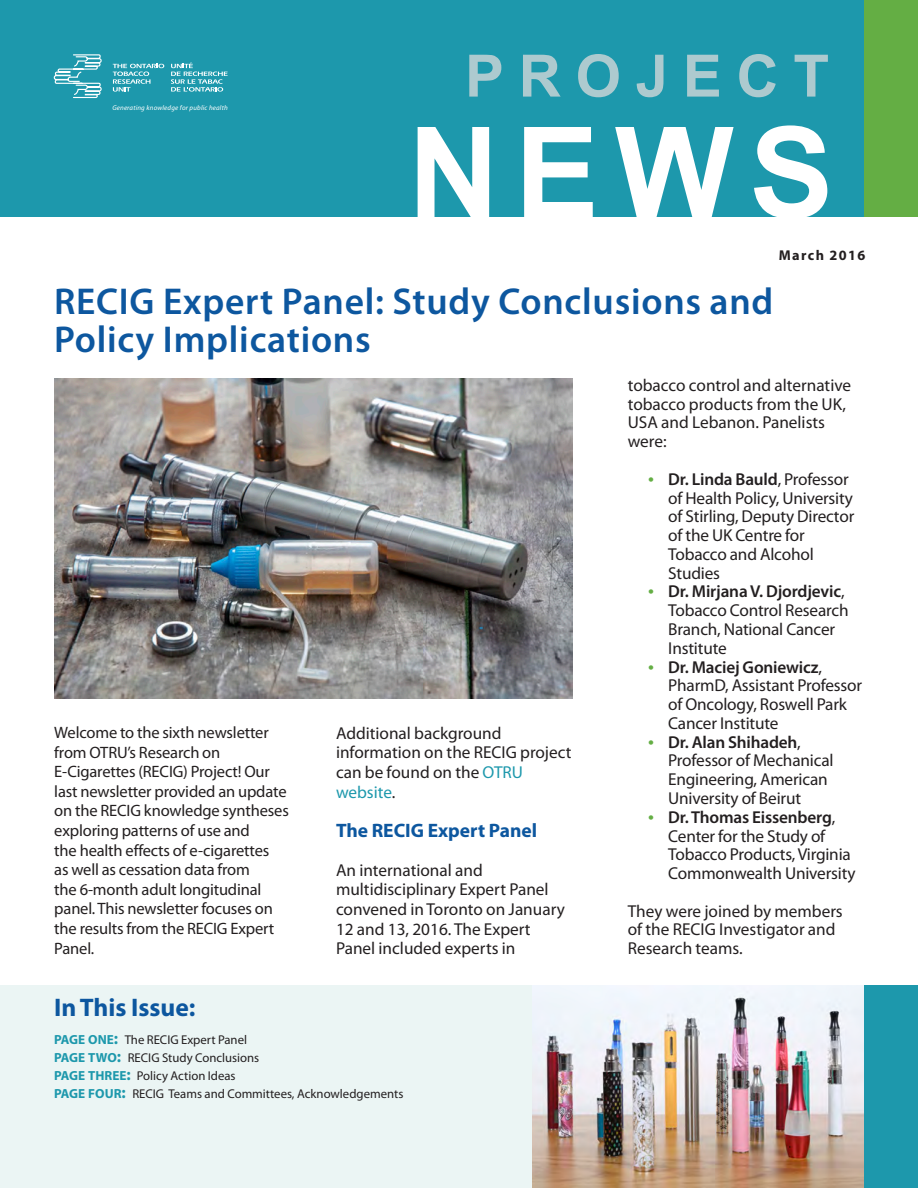
<style>
.page{position:relative;width:918px;height:1188px;background:#fff}
.page>*{position:absolute;margin:0;border:0;box-sizing:border-box;transform-origin:0 0}
.t1{font:126px "Arial Bold MT SC800";color:#fff}
.t2{font:58.5px "Arial Bold MT SC800";letter-spacing:.25em;color:#adcacf}
.t3{font:600 37.5px/37.5px "Myriad Pro";letter-spacing:.02em;color:#0d579f}
.t4{font:700 25.5px "Myriad Pro";color:#0d579f}
.t5{font:700 19.5px "Myriad Pro";color:#0d579f}
.t6{font:17.25px/18.8px "Myriad Pro";letter-spacing:-.01em;color:#231f20}
.t7{font:16.5px/19.6px "Myriad Pro";letter-spacing:-.01em;color:#231f20}
.t8{font:700 14.25px "Myriad Pro";letter-spacing:.1em;color:#231f20}
.t9{font:12.75px/18px "Myriad Pro";color:#231f20}
.t10{font:italic 6.9px "Myriad Pro";letter-spacing:.025em;color:#fff}
.s1{color:#1d98ac}
.s2{font-family:"Myriad Pro Bold SC800";font-size:13.2px;color:#1d98ac}
.s3{font-family:"Myriad Pro Bold SC800";font-size:16.5px;color:#1d98ac}
.s4{font-size:21px;color:#64ae44}
.s5{font-weight:600}
</style>
<div class="page">
<div style="left:0;top:986px;width:918px;height:202px;background:#ebf5f4"></div>
<div style="left:0;top:0;width:891px;height:216px;background:#1d98ac"></div>
<div style="left:864px;top:0;width:54px;height:216px;background:#64ae44"></div>
<img style="left:532px;top:986px;width:332px;height:202px">
<svg style="left:54px;top:54px;width:48px;height:45px"></svg>
<svg style="left:113px;top:64px;width:51px;height:28px"></svg>
<svg style="left:171px;top:63px;width:57px;height:29px"></svg>
<div style="left:864px;top:986px;width:54px;height:202px;background:#1d98ac"></div>
<img style="left:54px;top:378px;width:518px;height:320px">
<p class="t10" style="left:112px;top:103px;width:117px">Generating knowledge for public health</p>
<p class="t2" style="left:465px;top:37px;width:366px">PROJECT</p>
<p class="t1" style="left:408px;top:89px;width:427px">NEWS</p>
<p class="t8" style="left:779px;top:246px;width:88px">March 2016</p>
<p class="t3" style="left:54px;top:282px;width:721px">RECIG Expert Panel: Study Conclusions and<br>Policy Implications</p>
<p class="t7" style="left:54px;top:723px;width:236px">Welcome to the sixth newsletter from OTRU’s Research on<br>E-Cigarettes (RECIG) Project! Our last newsletter provided an update on the RECIG knowledge syntheses exploring patterns of use and<br>the health effects of e-cigarettes<br>as well as cessation data from<br>the 6-month adult longitudinal panel. This newsletter focuses on the results from the RECIG Expert<br>Panel.</p>
<p class="t6" style="left:336px;top:723px;width:237px;line-height:19.6px">Additional background information on the RECIG project can be found on the <span class="s1">OTRU website</span>.</p>
<p class="t5" style="left:336px;top:817px;width:203px">The RECIG Expert Panel</p>
<p class="t6" style="left:336px;top:860px;width:230px;line-height:19.6px">An international and multidisciplinary Expert Panel convened in Toronto on January<br>12 and 13, 2016. The Expert<br>Panel included experts in</p>
<p class="t4" style="left:54px;top:991px;width:143px">In This Issue:</p>
<p class="t9" style="left:54px;top:1030px;width:351px"><span class="s2">PAGE ONE</span><span class="s3">:</span> The RECIG Expert Panel<br><span class="s2">PAGE TWO</span><span class="s3">:</span> RECIG Study Conclusions<br><span class="s2">PAGE THREE</span><span class="s3">:</span> Policy Action Ideas<br><span class="s2">PAGE FOUR</span><span class="s3">:</span> RECIG Teams and Committees, Acknowledgements</p>
<p class="t6" style="left:628px;top:376px;width:225px">tobacco control and alternative tobacco products from the UK,<br>USA and Lebanon. Panelists were:</p>
<p class="t6" style="left:668px;top:469px;width:188px;text-indent:-20px"><span class="s4">•</span> <span class="s5">Dr. Linda Bauld</span>, Professor of Health Policy, University of Stirling, Deputy Director of the UK Centre for<br>Tobacco and Alcohol<br>Studies</p>
<p class="t6" style="left:668px;top:582px;width:182px;text-indent:-20px"><span class="s4">•</span> <span class="s5">Dr. Mirjana V. Djordjevic</span>,<br>Tobacco Control Research<br>Branch, National Cancer<br>Institute</p>
<p class="t6" style="left:668px;top:657px;width:195px;text-indent:-20px"><span class="s4">•</span> <span class="s5">Dr. Maciej Goniewicz</span>,<br>PharmD, Assistant Professor of Oncology, Roswell Park<br>Cancer Institute</p>
<p class="t6" style="left:668px;top:732px;width:167px;text-indent:-20px"><span class="s4">•</span> <span class="s5">Dr. Alan Shihadeh</span>,<br>Professor of Mechanical<br>Engineering, American<br>University of Beirut</p>
<p class="t6" style="left:668px;top:807px;width:189px;text-indent:-20px"><span class="s4">•</span> <span class="s5">Dr. Thomas Eissenberg</span>,<br>Center for the Study of<br>Tobacco Products,Virginia<br>Commonwealth University</p>
<p class="t6" style="left:628px;top:901px;width:217px">They were joined by members of the RECIG Investigator and<br>Research teams.</p>
</div>
